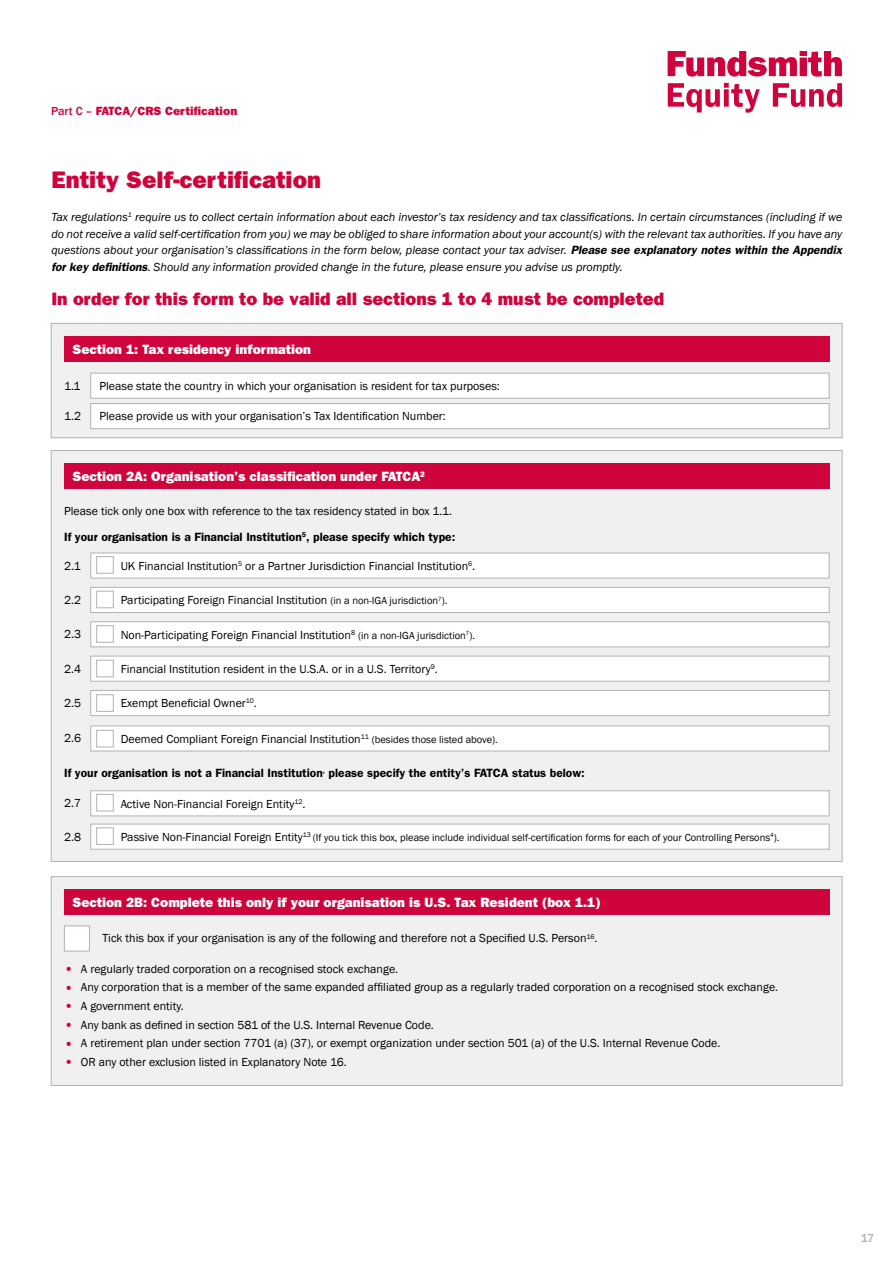
<style>
.page{position:relative;width:893px;height:1263px;background:#fff}
.page>*{position:absolute;margin:0;border:0;box-sizing:border-box;transform-origin:0 0}
.t1{font:800 24px "Franklin Gothic";color:#d0043c}
.t2{font:800 18px "Franklin Gothic";color:#d0043c}
.t3{font:800 13.5px "Franklin Gothic";color:#fff}
.t4{font:12px/25.5px "Franklin Gothic";color:#000}
.t5{font:italic 12px/16.5px "Franklin Gothic";color:#000;text-align:justify}
.t6{font:600 12px "Franklin Gothic";color:#000}
.t7{font:800 12px "Franklin Gothic";color:#d0043c}
.t8{font:500 12px "Franklin Gothic";color:#b3b2b2}
.t9{font:10.5px "Franklin Gothic";color:#000}
.s1{font-weight:500}
.s2{font-weight:600}
.s3{font-style:normal}
.s4{font-size:10.5px}
.s5{font-size:12px}
.s6{font-size:15px;color:#d0043c}
</style>
<div class="page">
<svg style="left:668px;top:51px;width:174px;height:26px"></svg>
<svg style="left:668px;top:83px;width:92px;height:30px"></svg>
<svg style="left:773px;top:83px;width:69px;height:24px"></svg>
<div style="left:51px;top:323px;width:791px;height:115px;background:#f0f0f0;border:1px solid #b3b2b2"></div>
<div style="left:64px;top:336px;width:765px;height:26px;background:#d0043c"></div>
<div style="left:91px;top:403px;width:738px;height:26px;background:#fff"></div>
<div style="left:91px;top:403px;width:738px;height:26px;border:1px solid #b3b2b2"></div>
<div style="left:91px;top:373px;width:738px;height:25px;background:#fff"></div>
<div style="left:91px;top:373px;width:738px;height:25px;border:1px solid #b3b2b2"></div>
<div style="left:51px;top:450px;width:791px;height:412px;background:#f0f0f0;border:1px solid #b3b2b2"></div>
<div style="left:64px;top:463px;width:765px;height:26px;background:#d0043c"></div>
<div style="left:91px;top:587px;width:738px;height:25px;background:#fff"></div>
<div style="left:91px;top:587px;width:738px;height:26px;border:1px solid #b3b2b2"></div>
<div style="left:91px;top:824px;width:738px;height:25px;background:#fff"></div>
<div style="left:91px;top:824px;width:738px;height:25px;border:1px solid #b3b2b2"></div>
<div style="left:91px;top:656px;width:738px;height:25px;background:#fff"></div>
<div style="left:91px;top:656px;width:738px;height:25px;border:1px solid #b3b2b2"></div>
<div style="left:91px;top:726px;width:738px;height:25px;background:#fff"></div>
<div style="left:91px;top:726px;width:738px;height:25px;border:1px solid #b3b2b2"></div>
<div style="left:91px;top:553px;width:738px;height:25px;background:#fff"></div>
<div style="left:91px;top:553px;width:738px;height:25px;border:1px solid #b3b2b2"></div>
<div style="left:91px;top:791px;width:738px;height:25px;background:#fff"></div>
<div style="left:91px;top:790px;width:738px;height:26px;border:1px solid #b3b2b2"></div>
<div style="left:91px;top:622px;width:738px;height:25px;background:#fff"></div>
<div style="left:91px;top:621px;width:738px;height:26px;border:1px solid #b3b2b2"></div>
<div style="left:91px;top:690px;width:738px;height:26px;background:#fff"></div>
<div style="left:91px;top:690px;width:738px;height:26px;border:1px solid #b3b2b2"></div>
<div style="left:96px;top:556px;width:17px;height:17px;background:#fff;border:1px solid #b3b2b2"></div>
<div style="left:96px;top:794px;width:17px;height:17px;background:#fff;border:1px solid #b3b2b2"></div>
<div style="left:96px;top:625px;width:17px;height:17px;background:#fff;border:1px solid #b3b2b2"></div>
<div style="left:96px;top:694px;width:17px;height:17px;background:#fff;border:1px solid #b3b2b2"></div>
<div style="left:96px;top:591px;width:17px;height:17px;background:#fff;border:1px solid #b3b2b2"></div>
<div style="left:96px;top:828px;width:17px;height:17px;background:#fff;border:1px solid #b3b2b2"></div>
<div style="left:96px;top:660px;width:17px;height:17px;background:#fff;border:1px solid #b3b2b2"></div>
<div style="left:96px;top:730px;width:17px;height:17px;background:#fff;border:1px solid #b3b2b2"></div>
<div style="left:51px;top:876px;width:791px;height:210px;background:#f0f0f0;border:1px solid #b3b2b2"></div>
<div style="left:64px;top:889px;width:765px;height:26px;background:#d0043c"></div>
<div style="left:64px;top:926px;width:26px;height:25px;background:#fff;border:1px solid #b3b2b2"></div>
<p class="t7" style="left:51px;top:104px;width:188px"><span class="s1">Part C –</span> FATCA/CRS Certification</p>
<h1 class="t1" style="left:51px;top:166px;width:271px">Entity Self-certification</h1>
<p class="t5" style="left:51px;top:209px;width:792px">Tax regulations<sup>1</sup> require us to collect certain information about each investor’s tax residency and tax classifications. In certain circumstances (including if we do not receive a valid self-certification from you) we may be obliged to share information about your account(s) with the relevant tax authorities. If you have any questions about your organisation’s classifications in the form below, please contact your tax adviser. <span class="s2">Please see explanatory notes within the Appendix for key definitions</span><span class="s3">.</span> Should any information provided change in the future, please ensure you advise us promptly.</p>
<h2 class="t2" style="left:51px;top:288px;width:614px">In order for this form to be valid all sections 1 to 4 must be completed</h2>
<p class="t3" style="left:72px;top:341px;width:240px">Section 1: Tax residency information</p>
<p class="t4" style="left:64px;top:373px;width:18px">1.1</p>
<p class="t4" style="left:99px;top:373px;width:402px">Please state the country in which your organisation is resident for tax purposes:</p>
<p class="t4" style="left:64px;top:404px;width:18px">1.2</p>
<p class="t4" style="left:99px;top:404px;width:348px">Please provide us with your organisation’s Tax Identification Number:</p>
<p class="t3" style="left:72px;top:468px;width:354px">Section 2A: Organisation’s classification under FATCA<sup>2</sup></p>
<p class="t4" style="left:64px;top:499px;width:393px">Please tick only one box with reference to the tax residency stated in box 1.1.<br><span class="s2">If your organisation is a Financial Institution</span><sup>5</sup><span class="s2">, please specify which type:</span></p>
<p class="t4" style="left:64px;top:553px;width:18px">2.1</p>
<p class="t4" style="left:121px;top:553px;width:356px">UK Financial Institution<sup>5</sup> or a Partner Jurisdiction Financial Institution<sup>6</sup>.</p>
<p class="t4" style="left:64px;top:587px;width:19px">2.2</p>
<p class="t4" style="left:121px;top:588px;width:328px">Participating Foreign Financial Institution <span class="s4">(in a non-IGA jurisdiction</span><sup>7</sup><span class="s4">).</span></p>
<p class="t4" style="left:64px;top:622px;width:19px">2.3</p>
<p class="t4" style="left:121px;top:622px;width:356px">Non-Participating Foreign Financial Institution<sup>8</sup> <span class="s4">(in a non-IGA jurisdiction</span><sup>7</sup><span class="s4">).</span></p>
<p class="t4" style="left:64px;top:656px;width:19px">2.4</p>
<p class="t4" style="left:121px;top:656px;width:319px">Financial Institution resident in the U.S.A. or in a U.S. Territory<sup>9</sup>.</p>
<p class="t4" style="left:64px;top:690px;width:19px">2.5</p>
<p class="t4" style="left:121px;top:691px;width:138px">Exempt Beneficial Owner<sup>10</sup>.</p>
<p class="t4" style="left:64px;top:726px;width:19px">2.6</p>
<p class="t4" style="left:121px;top:726px;width:379px">Deemed Compliant Foreign Financial Institution<sup>11</sup> <span class="s4">(besides those listed above).</span></p>
<p class="t6" style="left:64px;top:765px;width:522px">If your organisation is not a Financial Institution<sup>,</sup> please specify the entity’s FATCA status below:</p>
<p class="t4" style="left:64px;top:791px;width:19px">2.7</p>
<p class="t4" style="left:64px;top:824px;width:19px">2.8</p>
<p class="t4" style="left:121px;top:791px;width:186px">Active Non-Financial Foreign Entity<sup>12</sup>.</p>
<p class="t9" style="left:121px;top:831px;width:660px"><span class="s5">Passive Non-Financial Foreign Entity</span><sup>13</sup> (If you tick this box, please include individual self-certification forms for each of your Controlling Persons<sup>4</sup>).</p>
<p class="t3" style="left:72px;top:895px;width:530px">Section 2B: Complete this only if your organisation is U.S. Tax Resident (box 1.1)</p>
<p class="t4" style="left:102px;top:926px;width:497px">Tick this box if your organisation is any of the following and therefore not a Specified U.S. Person<sup>16</sup>.</p>
<p class="t4" style="left:64px;top:956px;width:336px"><span class="s6">•</span> A regularly traded corporation on a recognised stock exchange.</p>
<p class="t4" style="left:64px;top:975px;width:716px"><span class="s6">•</span> Any corporation that is a member of the same expanded affiliated group as a regularly traded corporation on a recognised stock exchange.</p>
<p class="t4" style="left:64px;top:993px;width:121px"><span class="s6">•</span> A government entity.</p>
<p class="t4" style="left:64px;top:1012px;width:371px"><span class="s6">•</span> Any bank as defined in section 581 of the U.S. Internal Revenue Code.</p>
<p class="t4" style="left:64px;top:1031px;width:658px"><span class="s6">•</span> A retirement plan under section 7701 (a) (37), or exempt organization under section 501 (a) of the U.S. Internal Revenue Code.</p>
<p class="t4" style="left:64px;top:1049px;width:284px"><span class="s6">•</span> OR any other exclusion listed in Explanatory Note 16.</p>
<p class="t8" style="left:861px;top:1230px;width:15px">17</p>
</div>
